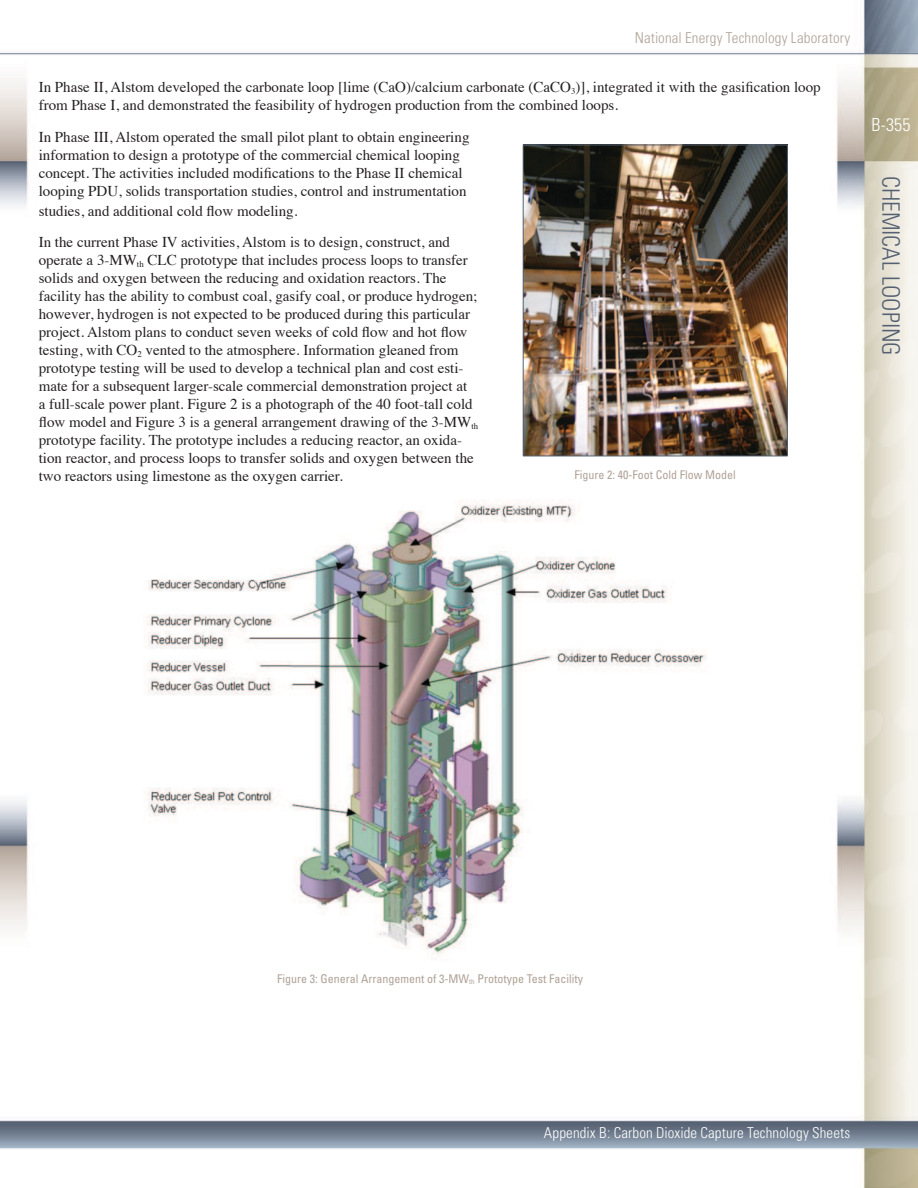
<style>
.page{position:relative;width:918px;height:1188px;background:#fff}
.page>*{position:absolute;margin:0;border:0;box-sizing:border-box;transform-origin:0 0}
.t1{font:300 condensed 24px "Univers";letter-spacing:-.005em;color:#556172}
.t2{font:300 condensed 18px "Univers";color:#fff}
.t3{font:15px/18px "Times";color:#231f20}
.t4{font:300 condensed 15px "Univers";letter-spacing:.005em;color:#fff}
.t5{font:300 condensed 15px "Univers";letter-spacing:.005em;color:#b0a297}
.t6{font:condensed 12px "Univers";color:#b0a297}
</style>
<div class="page">
<img style="left:0;top:0;width:918px;height:1188px">
<img style="left:143px;top:499px;width:574px;height:461px">
<img style="left:525px;top:147px;width:261px;height:307px">
<div style="left:523px;top:145px;width:265px;height:311px;border:1px solid #556172"></div>
<p class="t5" style="left:635px;top:29px;width:217px">National Energy Technology Laboratory</p>
<p class="t3" style="left:39px;top:77px;width:784px">In Phase II, Alstom developed the carbonate loop [lime (CaO)/calcium carbonate (CaCO<sub>3</sub>)], integrated it with the gasification loop from Phase I, and demonstrated the feasibility of hydrogen production from the combined loops.</p>
<p class="t3" style="left:39px;top:126px;width:432px">In Phase III, Alstom operated the small pilot plant to obtain engineering information to design a prototype of the commercial chemical looping concept. The activities included modifications to the Phase II chemical looping PDU, solids transportation studies, control and instrumentation</p>
<p class="t3" style="left:39px;top:193px;width:413px;line-height:31.5px">studies, and additional cold flow modeling.<br>In the current Phase IV activities, Alstom is to design, construct, and</p>
<p class="t3" style="left:39px;top:250px;width:441px">operate a 3-MW<sub>th</sub> CLC prototype that includes process loops to transfer solids and oxygen between the reducing and oxidation reactors. The facility has the ability to combust coal, gasify coal, or produce hydrogen; however, hydrogen is not expected to be produced during this particular project. Alstom plans to conduct seven weeks of cold flow and hot flow testing, with CO<sub>2</sub> vented to the atmosphere. Information gleaned from prototype testing will be used to develop a technical plan and cost esti&shy;mate for a subsequent larger-scale commercial demonstration project at<br>a full-scale power plant. Figure 2 is a photograph of the 40 foot-tall cold flow model and Figure 3 is a general arrangement drawing of the 3-MW<sub>th </sub>prototype facility. The prototype includes a reducing reactor, an oxida&shy;tion reactor, and process loops to transfer solids and oxygen between the two reactors using limestone as the oxygen carrier.</p>
<p class="t6" style="left:575px;top:467px;width:163px">Figure 2: 40-Foot Cold Flow Model</p>
<p class="t2" style="left:872px;top:114px;width:40px">B-355</p>
<h1 class="t1" style="left:905px;top:176px;width:182px;rotate:90deg">Chemical Looping</h1>
<p class="t6" style="left:277px;top:971px;width:307px">Figure 3: General Arrangement of 3-MW<sub>th</sub> Prototype Test Facility</p>
<p class="t4" style="left:544px;top:1124px;width:308px">Appendix B: Carbon Dioxide Capture Technology Sheets</p>
</div>
